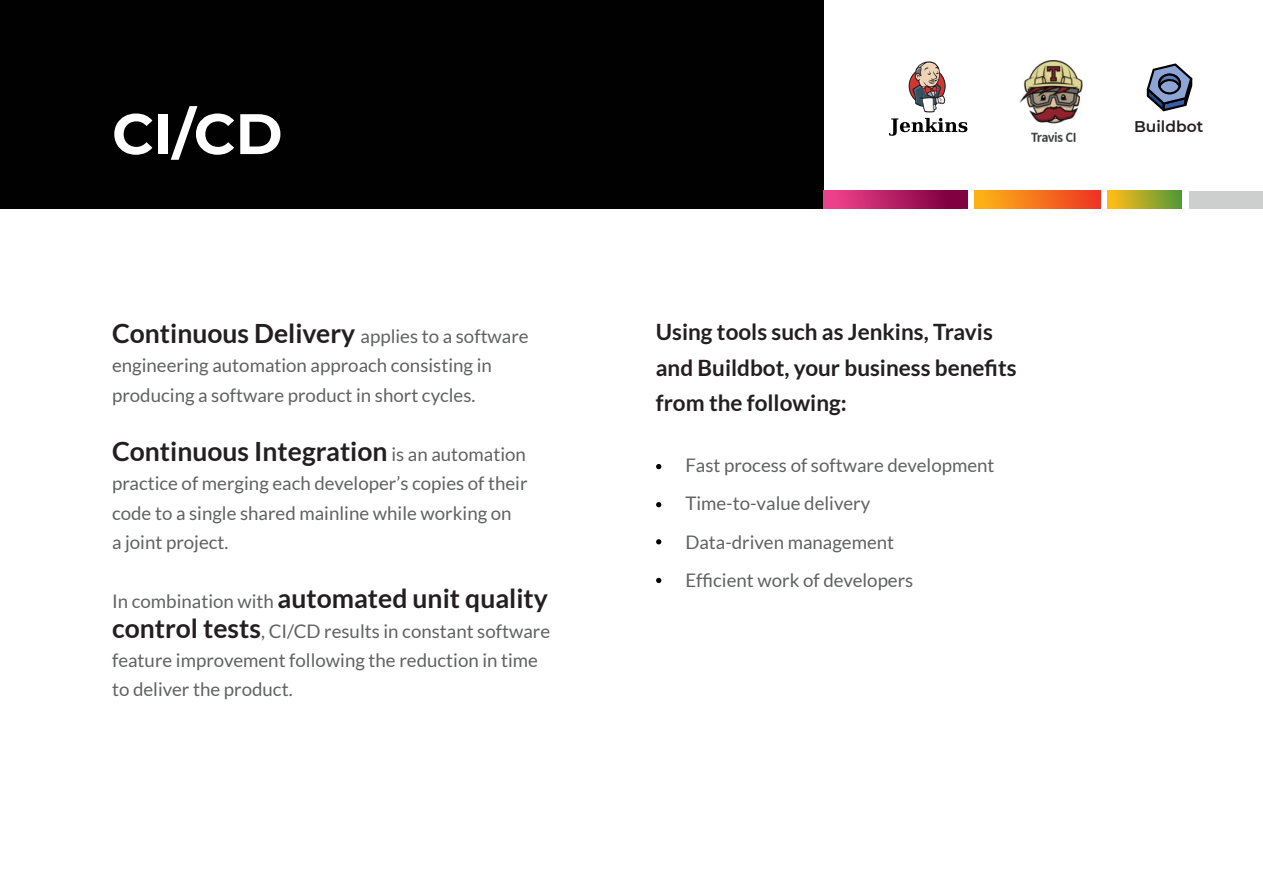
<style>
.page{position:relative;width:1263px;height:893px;background:#fff}
.page>*{position:absolute;margin:0;border:0;box-sizing:border-box;transform-origin:0 0}
.t1{font:700 57px "Montserrat";color:#fff}
.t2{font:700 26.55px "Lato";color:#231f20}
.t3{font:700 22.5px/35.4px "Lato";color:#231f20}
.t4{font:18.75px/29.4px "Lato";color:#606161}
.t5{font:600 15.45px "Montserrat";color:#231f20}
.s1{font-weight:400;font-size:18.75px;color:#606161}
.s2{font-weight:700;font-size:26.55px;color:#231f20}
</style>
<div class="page">
<div style="left:0;top:0;width:823px;height:209px;background:#010101"></div>
<div style="left:975px;top:191px;width:125px;height:18px;background:linear-gradient(to right,#fdb716,#ee3424)"></div>
<div style="left:823px;top:191px;width:144px;height:18px;background:linear-gradient(to right,#f54590,#740039)"></div>
<div style="left:1107px;top:191px;width:74px;height:18px;background:linear-gradient(to right,#ffbe16,#559937)"></div>
<div style="left:1189px;top:191px;width:74px;height:18px;background:#cdcece"></div>
<svg style="left:889px;top:61px;width:78px;height:75px"></svg>
<img style="left:1019px;top:61px;width:64px;height:80px">
<svg style="left:1147px;top:63px;width:45px;height:48px"></svg>
<svg style="left:656px;top:464px;width:5px;height:5px"></svg>
<svg style="left:656px;top:502px;width:5px;height:5px"></svg>
<svg style="left:656px;top:539px;width:5px;height:5px"></svg>
<svg style="left:656px;top:578px;width:5px;height:5px"></svg>
<h1 class="t1" style="left:112px;top:106px;width:172px">CI/CD</h1>
<h2 class="t2" style="left:112px;top:323px;width:418px">Continuous Delivery <span class="s1">applies to a software</span></h2>
<p class="t4" style="left:112px;top:352px;width:381px">engineering automation approach consisting in producing a software product in short cycles.</p>
<h2 class="t2" style="left:112px;top:441px;width:415px">Continuous Integration <span class="s1">is an automation</span></h2>
<p class="t4" style="left:112px;top:470px;width:417px">practice of merging each developer’s copies of their code to a single shared mainline while working on<br>a joint project.</p>
<h2 class="t2" style="left:112px;top:588px;width:437px"><span class="s1">In combination with</span> automated unit quality</h2>
<p class="t4" style="left:112px;top:617px;width:440px"><span class="s2">control tests</span>, CI/CD results in constant software feature improvement following the reduction in time to deliver the product.</p>
<p class="t3" style="left:656px;top:316px;width:362px">Using tools such as Jenkins, Travis and Buildbot, your business benefits from the following:</p>
<p class="t4" style="left:685px;top:447px;width:311px;line-height:38.4px">Fast process of software development<br>Time-to-value delivery<br>Data-driven management<br>Efficient work of developers</p>
<p class="t5" style="left:1134px;top:120px;width:71px">Buildbot</p>
</div>
